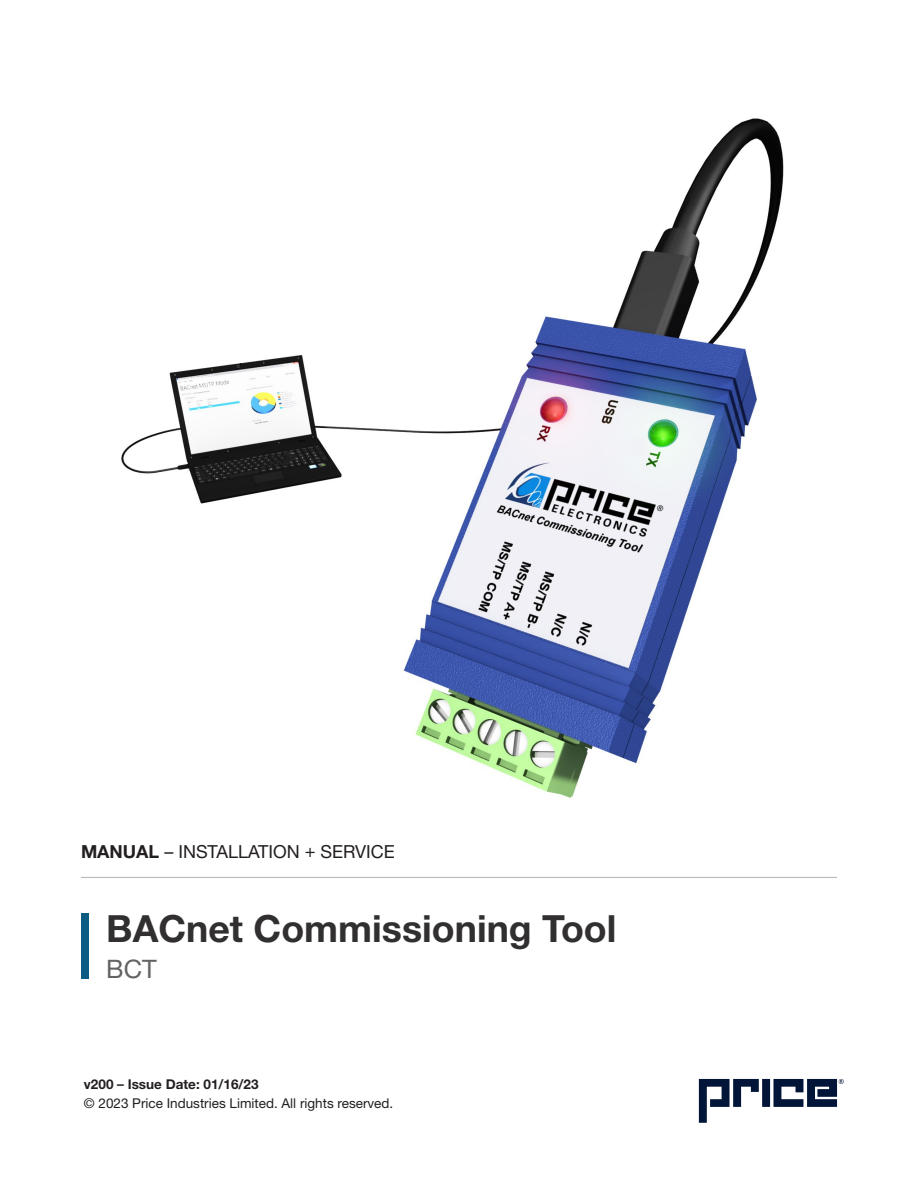
<style>
.page{position:relative;width:918px;height:1188px;background:#fff}
.page>*{position:absolute;margin:0;border:0;box-sizing:border-box;transform-origin:0 0}
.t1{font:700 37.5px "Helvetica Neue LT Std";color:#312f30}
.t2{font:25.5px "Helvetica Neue LT Std";color:#636366}
.t3{font:18px "Helvetica Neue LT Std";color:#231f20}
.t4{font:13.5px/19.5px "Helvetica Neue LT Std";color:#231f20}
.s1{font-weight:700}
.s2{font-weight:700;font-stretch:condensed}
</style>
<div class="page">
<svg style="left:699px;top:1079px;width:60px;height:44px"></svg>
<div style="left:762px;top:1079px;width:8px;height:28px;background:#001537"></div>
<svg style="left:773px;top:1079px;width:71px;height:28px"></svg>
<div style="left:81px;top:914px;width:7px;height:66px;background:#0c5b83"></div>
<hr style="left:81px;top:877px;width:756px;height:1px;background:#b2b3b7">
<img style="left:121px;top:118px;width:663px;height:680px">
<h3 class="t3" style="left:81px;top:841px;width:315px"><span class="s1">MANUAL</span> – INSTALLATION + SERVICE</h3>
<h1 class="t1" style="left:106px;top:905px;width:512px">BACnet Commissioning Tool</h1>
<h2 class="t2" style="left:106px;top:953px;width:52px">BCT</h2>
<p class="t4" style="left:84px;top:1074px;width:311px"><span class="s1">v200</span> <span class="s2">–</span> <span class="s1">Issue Date: 01/16/23<br></span>© 2023 Price Industries Limited. All rights reserved.</p>
</div>
